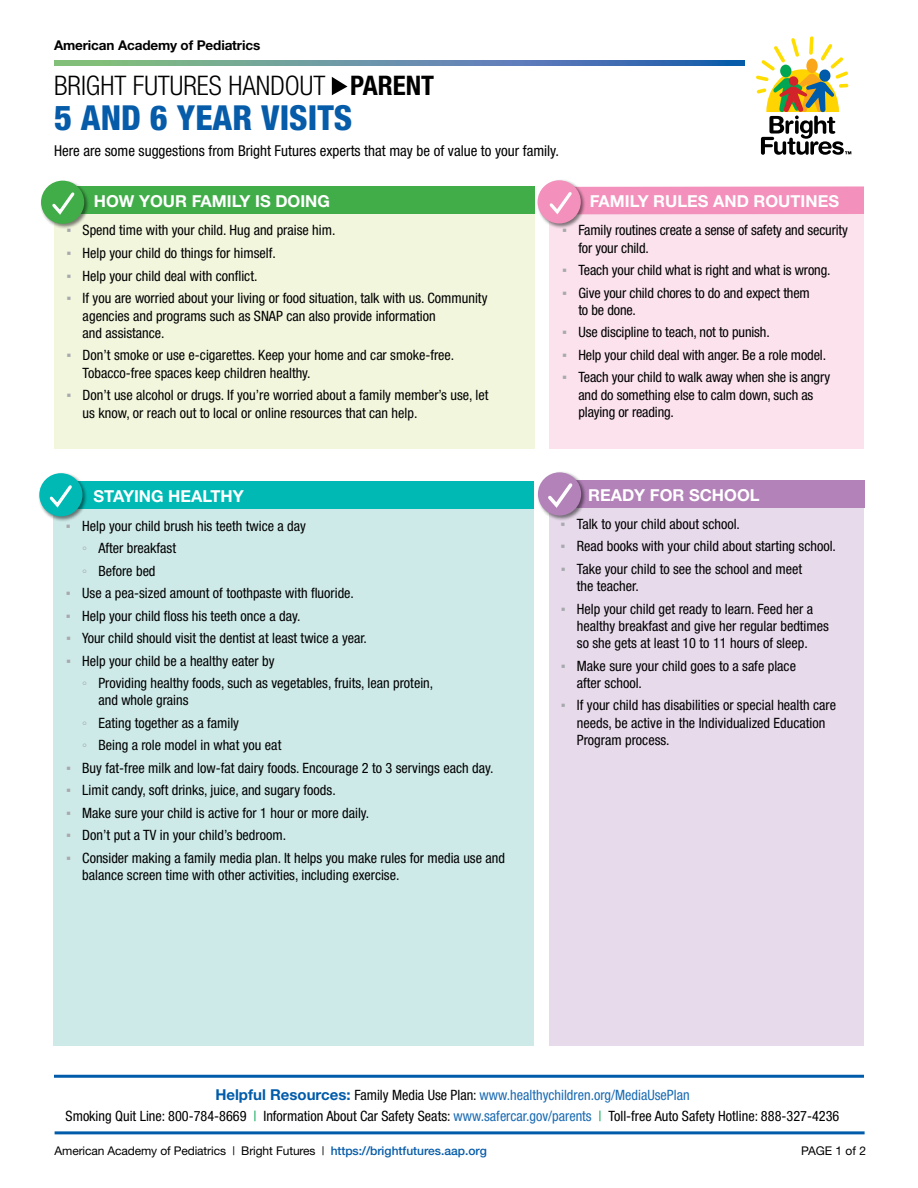
<style>
.page{position:relative;width:918px;height:1188px;background:#fff}
.page>*{position:absolute;margin:0;border:0;box-sizing:border-box;transform-origin:0 0}
.t1{font:800 condensed 34.5px "Helvetica Neue";color:#065ca9}
.t2{font:300 condensed 27px "Helvetica Neue";color:#000}
.t3{font:700 16.5px "Helvetica Neue";color:#fff}
.t4{font:condensed 15px "Helvetica Neue";color:#000}
.t5{font:condensed 14.25px/17.2px "Helvetica Neue";color:#000}
.t6{font:700 13.5px "Helvetica Neue";letter-spacing:-.01em;color:#000}
.t7{font:12px "Helvetica Neue";letter-spacing:-.01em;color:#000}
.s1{font-weight:700}
.s2{font-family:"Arial";font-stretch:normal;color:#a7a9ac}
.s3{font-family:"Arial Narrow";font-stretch:normal;color:#a7a9ac}
.s4{font-weight:700;font-stretch:normal;font-size:15px;color:#005baa}
.s5{color:#1a6bb3}
.s6{color:#00a64f}
.s7{font-weight:500;color:#065ca9}
</style>
<div class="page">
<div style="left:550px;top:189px;width:314px;height:260px;background:#fbdcea"></div>
<div style="left:550px;top:186px;width:314px;height:28px;background:#f391bc"></div>
<div style="left:537px;top:179px;width:49px;height:50px;background:#000;opacity:.5"></div>
<div style="left:538px;top:180px;width:43px;height:43px;background:#f391bc;border-radius:50%"></div>
<svg style="left:549px;top:192px;width:23px;height:23px"></svg>
<div style="left:54px;top:187px;width:481px;height:262px;background:#eff5d7"></div>
<div style="left:54px;top:187px;width:481px;height:27px;background:#41ad49"></div>
<div style="left:40px;top:180px;width:50px;height:49px;background:#000;opacity:.5"></div>
<div style="left:41px;top:181px;width:43px;height:43px;background:#41ad49;border-radius:50%"></div>
<svg style="left:52px;top:192px;width:23px;height:23px"></svg>
<svg style="left:332px;top:77px;width:16px;height:18px"></svg>
<svg style="left:756px;top:36px;width:95px;height:119px"></svg>
<svg style="left:54px;top:60px;width:690px;height:5px;background:#5f8fa2"></svg>
<div style="left:53px;top:481px;width:481px;height:564px;background:#cdeae8"></div>
<div style="left:53px;top:481px;width:481px;height:28px;background:#00b9b5"></div>
<div style="left:38px;top:472px;width:50px;height:50px;background:#000;opacity:.5"></div>
<div style="left:39px;top:473px;width:43px;height:43px;background:#00b9b5;border-radius:50%"></div>
<svg style="left:49px;top:485px;width:23px;height:23px"></svg>
<hr style="left:54px;top:1075px;width:810px;height:3px;background:#005baa">
<hr style="left:55px;top:1131px;width:810px;height:3px;background:#005baa">
<div style="left:550px;top:480px;width:314px;height:565px;background:#e7daeb"></div>
<div style="left:556px;top:480px;width:309px;height:28px;background:#b382b9"></div>
<div style="left:537px;top:471px;width:50px;height:50px;background:#000;opacity:.5"></div>
<div style="left:538px;top:472px;width:43px;height:44px;background:#b382b9;border-radius:50%"></div>
<svg style="left:548px;top:483px;width:25px;height:25px"></svg>
<p class="t6" style="left:54px;top:37px;width:208px">American Academy of Pediatrics</p>
<h2 class="t2" style="left:54px;top:70px;width:382px">BRIGHT FUTURES HANDOUT <span class="s1">PARENT</span></h2>
<h1 class="t1" style="left:54px;top:96px;width:300px">5 AND 6 YEAR VISITS</h1>
<p class="t4" style="left:54px;top:142px;width:507px">Here are some suggestions from Bright Futures experts that may be of value to your family.</p>
<p class="t3" style="left:94px;top:191px;width:238px">HOW YOUR FAMILY IS DOING</p>
<p class="t5" style="left:66px;top:222px;width:271px"><span class="s2">▪</span> Spend time with your child. Hug and praise him.</p>
<p class="t5" style="left:66px;top:244px;width:211px"><span class="s2">▪</span> Help your child do things for himself.</p>
<p class="t5" style="left:66px;top:267px;width:193px"><span class="s2">▪</span> Help your child deal with conflict.</p>
<p class="t5" style="left:83px;top:289px;width:406px;text-indent:-16px"><span class="s2">▪</span> If you are worried about your living or food situation, talk with us. Community agencies and programs such as SNAP can also provide information<br>and assistance.</p>
<p class="t5" style="left:83px;top:347px;width:373px;text-indent:-16px"><span class="s2">▪</span> Don’t smoke or use e-cigarettes. Keep your home and car smoke-free.<br>Tobacco-free spaces keep children healthy.</p>
<p class="t5" style="left:83px;top:387px;width:407px;text-indent:-16px"><span class="s2">▪</span> Don’t use alcohol or drugs. If you’re worried about a family member’s use, let us know, or reach out to local or online resources that can help.</p>
<p class="t3" style="left:93px;top:486px;width:152px">STAYING HEALTHY</p>
<p class="t5" style="left:82px;top:514px;width:225px;line-height:22.5px;text-indent:-16px"><span class="s2">▪</span> Help your child brush his teeth twice a day <span class="s3">◦</span> After breakfast<br><span class="s3">◦</span> Before bed</p>
<p class="t5" style="left:66px;top:584px;width:290px"><span class="s2">▪</span> Use a pea-sized amount of toothpaste with fluoride.</p>
<p class="t5" style="left:66px;top:607px;width:236px"><span class="s2">▪</span> Help your child floss his teeth once a day.</p>
<p class="t5" style="left:66px;top:629px;width:303px"><span class="s2">▪</span> Your child should visit the dentist at least twice a year.</p>
<p class="t5" style="left:82px;top:649px;width:353px;line-height:22.5px;text-indent:-16px"><span class="s2">▪</span> Help your child be a healthy eater by<br><span class="s3">◦</span> Providing healthy foods, such as vegetables, fruits, lean protein,</p>
<p class="t5" style="left:82px;top:689px;width:201px;line-height:22.5px;text-indent:16px">and whole grains<br><span class="s3">◦</span> Eating together as a family<br><span class="s3">◦</span> Being a role model in what you eat</p>
<p class="t5" style="left:66px;top:759px;width:429px"><span class="s2">▪</span> Buy fat-free milk and low-fat dairy foods. Encourage 2 to 3 servings each day.</p>
<p class="t5" style="left:66px;top:782px;width:271px"><span class="s2">▪</span> Limit candy, soft drinks, juice, and sugary foods.</p>
<p class="t5" style="left:66px;top:804px;width:305px"><span class="s2">▪</span> Make sure your child is active for 1 hour or more daily.</p>
<p class="t5" style="left:66px;top:827px;width:222px"><span class="s2">▪</span> Don’t put a TV in your child’s bedroom.</p>
<p class="t5" style="left:82px;top:849px;width:424px;text-indent:-16px"><span class="s2">▪</span> Consider making a family media plan. It helps you make rules for media use and balance screen time with other activities, including exercise.</p>
<p class="t3" style="left:590px;top:191px;width:251px">FAMILY RULES AND ROUTINES</p>
<p class="t5" style="left:578px;top:222px;width:271px;text-indent:-16px"><span class="s2">▪</span> Family routines create a sense of safety and security for your child.</p>
<p class="t5" style="left:562px;top:261px;width:270px"><span class="s2">▪</span> Teach your child what is right and what is wrong.</p>
<p class="t5" style="left:578px;top:284px;width:233px;text-indent:-16px"><span class="s2">▪</span> Give your child chores to do and expect them to be done.</p>
<p class="t5" style="left:562px;top:324px;width:209px"><span class="s2">▪</span> Use discipline to teach, not to punish.</p>
<p class="t5" style="left:562px;top:346px;width:265px"><span class="s2">▪</span> Help your child deal with anger. Be a role model.</p>
<p class="t5" style="left:578px;top:369px;width:253px;text-indent:-16px"><span class="s2">▪</span> Teach your child to walk away when she is angry and do something else to calm down, such as playing or reading.</p>
<p class="t3" style="left:588px;top:485px;width:173px">READY FOR SCHOOL</p>
<p class="t5" style="left:561px;top:515px;width:181px"><span class="s2">▪</span> Talk to your child about school.</p>
<p class="t5" style="left:561px;top:538px;width:277px"><span class="s2">▪</span> Read books with your child about starting school.</p>
<p class="t5" style="left:577px;top:560px;width:227px;text-indent:-16px"><span class="s2">▪</span> Take your child to see the school and meet the teacher.</p>
<p class="t5" style="left:577px;top:600px;width:254px;text-indent:-16px"><span class="s2">▪</span> Help your child get ready to learn. Feed her a healthy breakfast and give her regular bedtimes so she gets at least 10 to 11 hours of sleep.</p>
<p class="t5" style="left:577px;top:657px;width:221px;text-indent:-16px"><span class="s2">▪</span> Make sure your child goes to a safe place after school.</p>
<p class="t5" style="left:577px;top:697px;width:261px;text-indent:-16px"><span class="s2">▪</span> If your child has disabilities or special health care needs, be active in the Individualized Education<br>Program process.</p>
<p class="t5" style="left:66px;top:1084px;width:775px;line-height:21.6px;text-align:center"><span class="s4">Helpful Resources:</span> Family Media Use Plan: <span class="s5">www.healthychildren.org/MediaUsePlan<br></span>Smoking Quit Line: 800-784-8669 <span class="s6">|</span> Information About Car Safety Seats: <span class="s5">www.safercar.gov/parents</span> <span class="s6">|</span> Toll-free Auto Safety Hotline: 888-327-4236</p>
<p class="t7" style="left:55px;top:1143px;width:434px">American Academy of Pediatrics | Bright Futures | <span class="s7">https://brightfutures.aap.org</span></p>
<p class="t7" style="left:801px;top:1143px;width:66px">PAGE 1 of 2</p>
</div>
